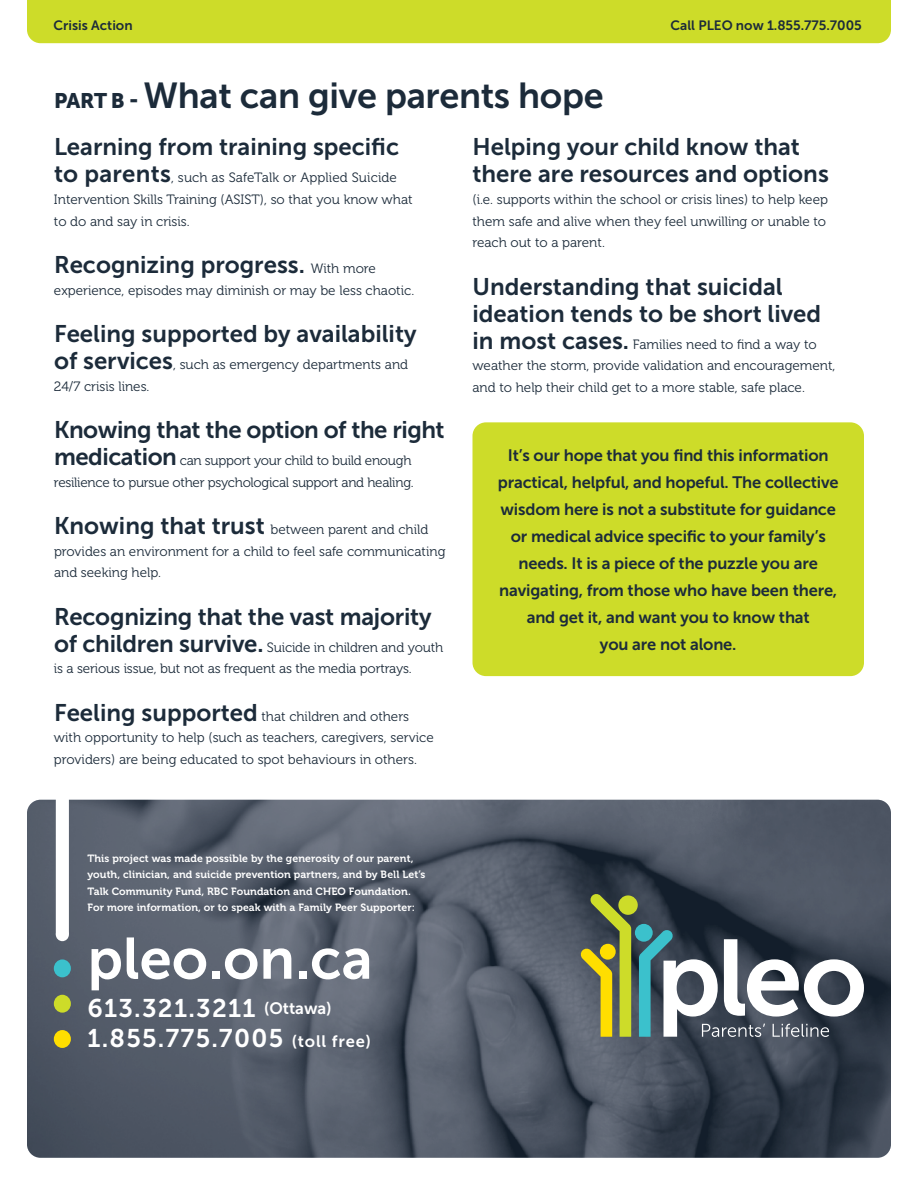
<style>
.page{position:relative;width:918px;height:1188px;background:#fff}
.page>*{position:absolute;margin:0;border:0;box-sizing:border-box;transform-origin:0 0}
.t1{font:58.2px "Museo Sans 700";color:#fff}
.t2{font:36px "Museo Sans 700";letter-spacing:-.01em;color:#1c2b3a}
.t3{font:25.5px/30px "Museo Sans 700";letter-spacing:.05em;color:#fff}
.t4{font:24px/27px "Museo Sans 700";color:#1c2b3a}
.t5{font:24px "Museo Sans 700";letter-spacing:-.02em;color:#1c2b3a}
.t6{font:16.5px/27px "Museo Sans 700";letter-spacing:-.01em;color:#1c2b3a;text-align:center}
.t7{font:13.5px/21.8px "Museo 300";color:#1c2b3a}
.t8{font:13.5px/21.8px "Museo 300";letter-spacing:-.02em;color:#1c2b3a}
.t9{font:13.5px "Museo Sans 700";color:#1c2b3a}
.t10{font:10.5px/16.5px "Museo 700";letter-spacing:.01em;color:#fff}
.s1{font-family:"Museo Sans 900";font-size:21px}
.s2{font-family:"Museo Sans 700";font-size:24px}
.s3{font-family:"Museo 300";font-size:13.5px}
.s4{font-size:16.5px}
</style>
<div class="page">
<div style="left:472px;top:422px;width:392px;height:254px;background:#cddc29;border-radius:14px"></div>
<div style="left:27px;top:0;width:864px;height:43px;background:#cddc29"></div>
<img style="left:27px;top:800px;width:864px;height:358px">
<div style="left:618px;top:895px;width:20px;height:20px;background:#cddc29;border-radius:50%"></div>
<div style="left:635px;top:924px;width:18px;height:18px;background:#3bc1cc;border-radius:50%"></div>
<svg style="left:580px;top:893px;width:51px;height:144px;background:#8c8f3f"></svg>
<svg style="left:639px;top:929px;width:225px;height:108px"></svg>
<div style="left:56px;top:798px;width:13px;height:137px;background:#fff"></div>
<div style="left:56px;top:928px;width:13px;height:13px;background:#fff;border-radius:50%"></div>
<div style="left:54px;top:995px;width:17px;height:18px;background:#cddc29;border-radius:50%"></div>
<div style="left:54px;top:959px;width:17px;height:18px;background:#3bc1cc;border-radius:50%"></div>
<div style="left:54px;top:1030px;width:17px;height:18px;background:#ffde00;border-radius:50%"></div>
<p class="t9" style="left:54px;top:18px;width:81px">Crisis Action</p>
<p class="t9" style="left:671px;top:18px;width:193px">Call PLEO now 1.855.775.7005</p>
<h2 class="t2" style="left:54px;top:76px;width:551px"><span class="s1">PART B -</span> What can give parents hope</h2>
<h3 class="t4" style="left:54px;top:133px;width:347px">Learning from training specific</h3>
<p class="t7" style="left:54px;top:167px;width:360px"><span class="s2">to parents</span>, such as SafeTalk or Applied Suicide<br>Intervention Skills Training (ASIST), so that you know what to do and say in crisis.</p>
<h3 class="t4" style="left:54px;top:251px;width:323px">Recognizing progress. <span class="s3">With more</span></h3>
<p class="t7" style="left:54px;top:280px;width:362px">experience, episodes may diminish or may be less chaotic.</p>
<h3 class="t4" style="left:54px;top:320px;width:364px">Feeling supported by availability</h3>
<p class="t7" style="left:54px;top:354px;width:356px"><span class="s2">of services</span>, such as emergency departments and<br>24/7 crisis lines.</p>
<h3 class="t5" style="left:54px;top:416px;width:392px">Knowing that the option of the right</h3>
<p class="t8" style="left:54px;top:450px;width:361px"><span class="s2">medication</span> can support your child to build enough resilience to pursue other psychological support and healing.</p>
<p class="t7" style="left:54px;top:519px;width:393px"><span class="s2">Knowing that trust</span> between parent and child provides an environment for a child to feel safe communicating and seeking help.</p>
<h3 class="t4" style="left:54px;top:603px;width:379px">Recognizing that the vast majority</h3>
<p class="t7" style="left:54px;top:637px;width:391px"><span class="s2">of children survive.</span> Suicide in children and youth is a serious issue, but not as frequent as the media portrays.</p>
<p class="t7" style="left:54px;top:706px;width:381px"><span class="s2">Feeling supported</span> that children and others with opportunity to help (such as teachers, caregivers, service providers) are being educated to spot behaviours in others.</p>
<h3 class="t4" style="left:472px;top:133px;width:358px">Helping your child know that there are resources and options</h3>
<p class="t7" style="left:472px;top:189px;width:357px">(i.e. supports within the school or crisis lines) to help keep them safe and alive when they feel unwilling or unable to reach out to a parent.</p>
<h3 class="t4" style="left:472px;top:273px;width:350px">Understanding that suicidal ideation tends to be short lived</h3>
<p class="t7" style="left:472px;top:334px;width:364px"><span class="s2">in most cases.</span> Families need to find a way to weather the storm, provide validation and encouragement, and to help their child get to a more stable, safe place.</p>
<p class="t6" style="left:498px;top:442px;width:342px">It’s our hope that you find this information practical, helpful, and hopeful. The collective wisdom here is not a substitute for guidance or medical advice specific to your family’s needs. It is a piece of the puzzle you are navigating, from those who have been there, and get it, and want you to know that<br>you are not alone.</p>
<p class="t10" style="left:87px;top:850px;width:339px">This project was made possible by the generosity of our parent, youth, clinician, and suicide prevention partners, and by Bell Let’s Talk Community Fund, RBC Foundation and CHEO Foundation.<br>For more information, or to speak with a Family Peer Supporter:</p>
<h1 class="t1" style="left:87px;top:926px;width:287px">pleo.on.ca</h1>
<h3 class="t3" style="left:87px;top:994px;width:285px">613.321.3211 <span class="s4">(Ottawa)<br></span>1.855.775.7005 <span class="s4">(toll free)</span></h3>
</div>
